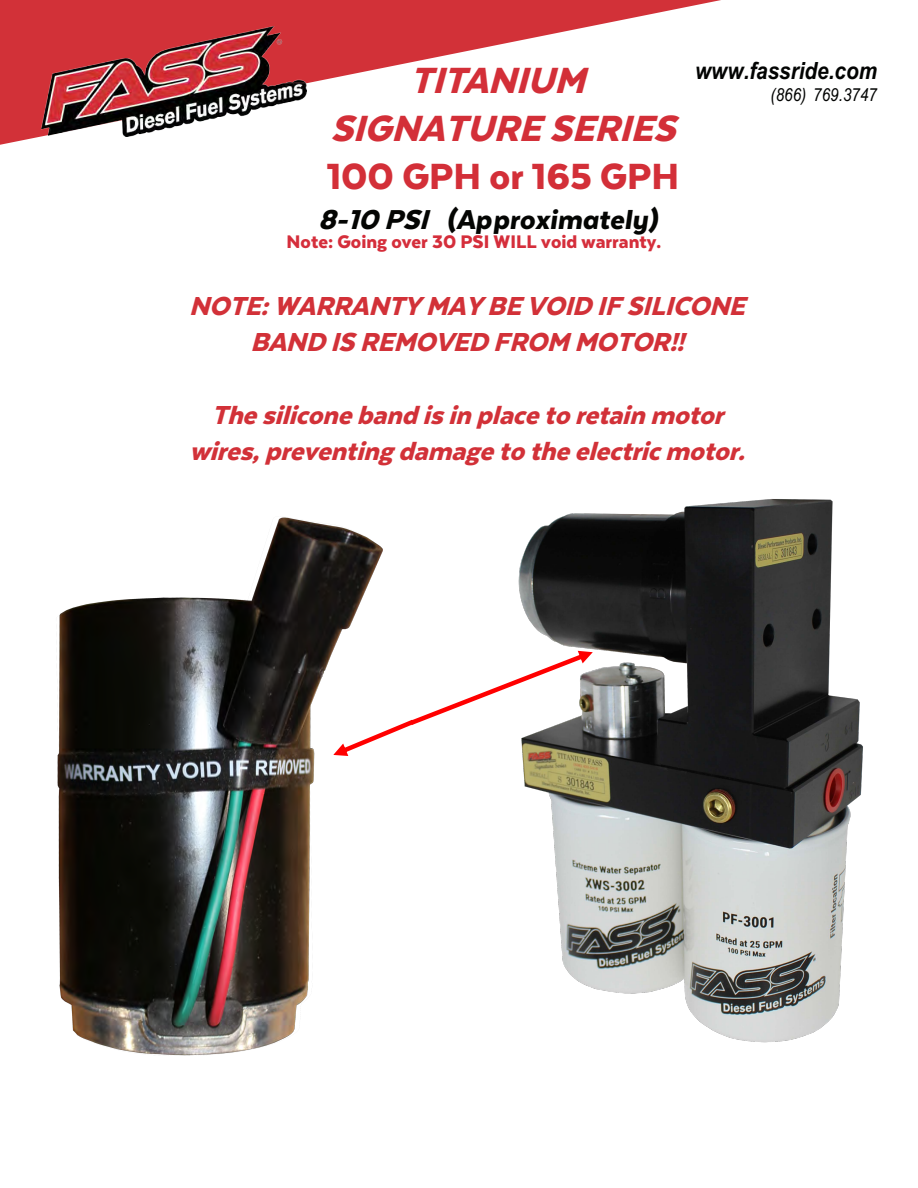
<style>
.page{position:relative;width:918px;height:1188px;background:#fff}
.page>*{position:absolute;margin:0;border:0;box-sizing:border-box;transform-origin:0 0}
.t1{font:italic 900 42px "Texta";color:#d32f38}
.t2{font:900 42px "Texta";color:#d32f38}
.t3{font:italic 900 31.5px "Texta";color:#040503}
.t4{font:italic 900 30px/36px "Texta";color:#d23138;text-align:center}
.t5{font:italic 700 23.7px "Arial";color:#020302;scale:.87 1}
.t6{font:900 21px "Texta";color:#d52e3b}
.t7{font:italic 18px "Arial";letter-spacing:.005em;color:#020302;scale:.84 1}
.s1{font-style:inherit}
</style>
<div class="page">
<svg style="left:0;top:0;width:721px;height:145px"></svg>
<img style="left:42px;top:27px;width:264px;height:109px">
<img style="left:57px;top:517px;width:326px;height:539px">
<svg style="left:331px;top:646px;width:169px;height:115px"></svg>
<img style="left:500px;top:499px;width:363px;height:544px">
<h1 class="t1" style="left:410px;top:59px;width:188px">TITANIUM</h1>
<h1 class="t1" style="left:331px;top:107px;width:358px">SIGNATURE SERIES</h1>
<h1 class="t2" style="left:327px;top:155px;width:354px">100 GPH or 165 GPH</h1>
<p class="t3" style="left:318px;top:204px;width:341px"><span class="s1">8-10PSI</span> (Approximately)</p>
<p class="t6" style="left:287px;top:231px;width:376px">Note: Going over 30 PSI WILL void warranty.</p>
<p class="t5" style="left:695px;top:55px;width:211px">www.fassride.com</p>
<p class="t7" style="left:771px;top:83px;width:128px">(866) 769.3747</p>
<p class="t4" style="left:189px;top:287px;width:565px">NOTE:WARRANTY MAY BE VOID IF SILICONE<br>BAND IS REMOVED FROM MOTOR!!</p>
<p class="t4" style="left:190px;top:396px;width:565px;line-height:36.9px">Thesiliconebandisinplacetoretainmotor wires,preventingdamagetotheelectricmotor.</p>
</div>
